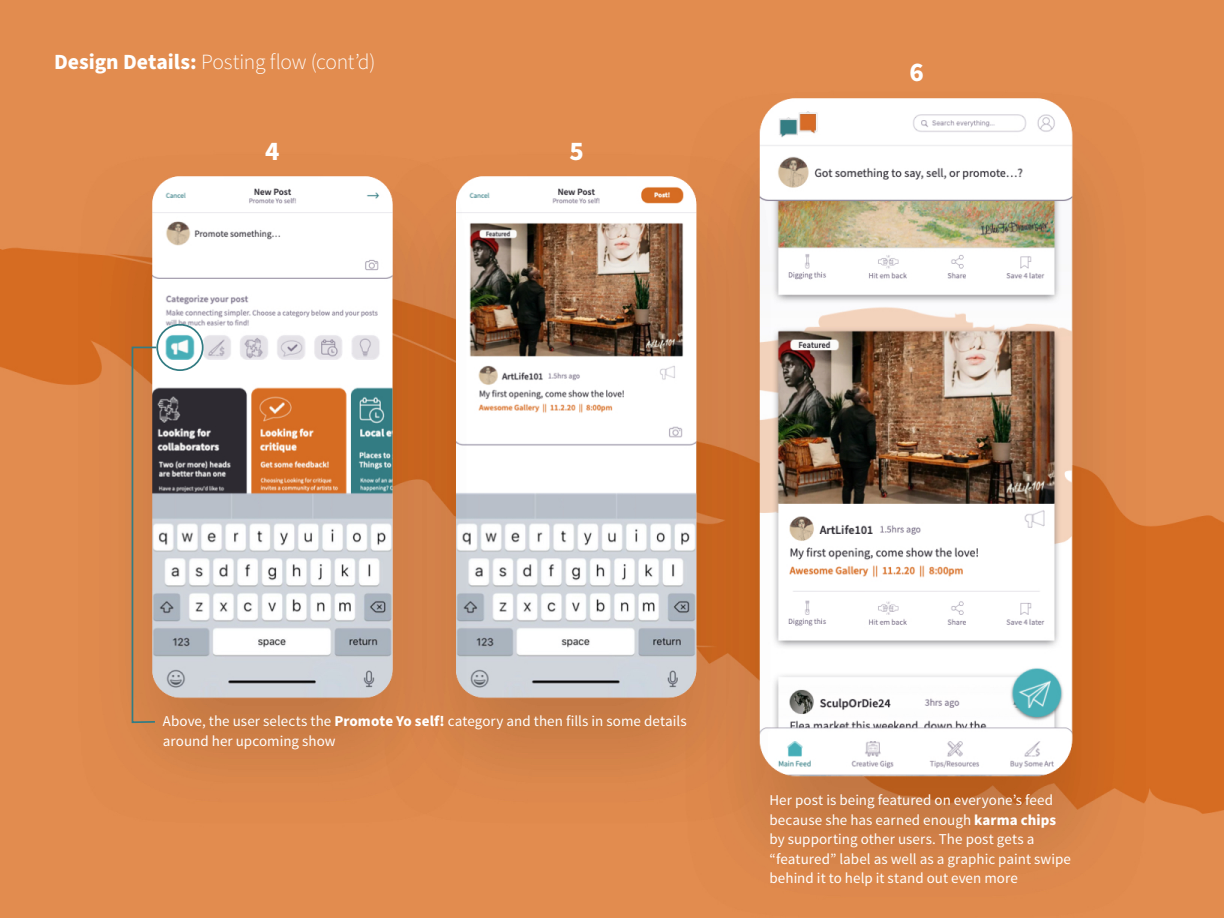
<style>
.page{position:relative;width:1224px;height:918px;background:#fff}
.page>*{position:absolute;margin:0;border:0;box-sizing:border-box;transform-origin:0 0}
.t1{font:700 27px "Source Sans Pro";color:#fff}
.t2{font:300 21.6px "Source Sans Pro";letter-spacing:-.015em;color:#fff}
.t3{font:15px/19.5px "Source Sans Pro";letter-spacing:.005em;color:#fff}
.s1{font-weight:700}
</style>
<div class="page">
<img style="left:0;top:0;width:1224px;height:918px">
<div style="left:156px;top:324px;width:48px;height:47px;border:2px solid #337c83;border-radius:50%"></div>
<svg style="left:131px;top:346px;width:27px;height:378px;background:#bd865c"></svg>
<h2 class="t2" style="left:54px;top:47px;width:323px"><span class="s1">Design Details:</span> Posting flow (cont’d)</h2>
<h1 class="t1" style="left:265px;top:133px;width:16px">4</h1>
<h1 class="t1" style="left:570px;top:133px;width:16px">5</h1>
<h1 class="t1" style="left:909px;top:53px;width:16px">6</h1>
<p class="t3" style="left:163px;top:712px;width:525px">Above, the user selects the <span class="s1">Promote Yo self!</span> category and then fills in some details around her upcoming show</p>
<p class="t3" style="left:770px;top:791px;width:303px">Her post is being featured on everyone’s feed because she has earned enough <span class="s1">karma chips </span>by supporting other users. The post gets a “featured” label as well as a graphic paint swipe behind it to help it stand out even more</p>
</div>
